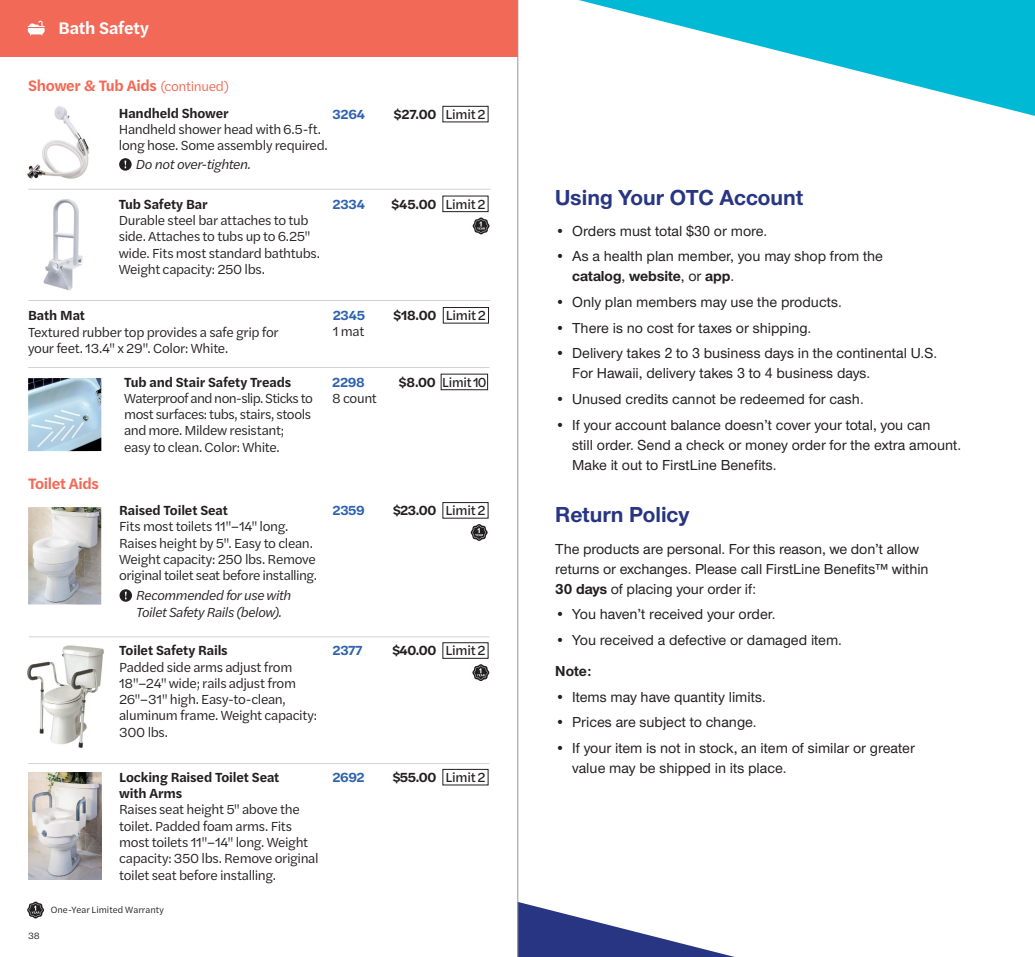
<style>
.page{position:relative;width:1035px;height:957px;background:#fff}
.page>*{position:absolute;margin:0;border:0;box-sizing:border-box;transform-origin:0 0}
.t1{font:700 22.5px "UHC Sans";color:#283582}
.t2{font:600 17.5px "Halyard Text";letter-spacing:-.01em;color:#fff}
.t3{font:600 15.75px "Halyard Text";letter-spacing:-.025em;color:#f26a57}
.t4{font:500 15px/20px "UHC Sans";color:#231f20}
.t5{font:700 15px "UHC Sans";color:#231f20}
.t6{font:13.75px/16.2px "Halyard Text";letter-spacing:-.025em;color:#231f20}
.t7{font:600 13.75px "Halyard Text";letter-spacing:-.01em;color:#231f20}
.t8{font:italic 13.75px/16.2px "Halyard Text";letter-spacing:-.03em;color:#231f20}
.t9{font:600 13.75px "Halyard Text";letter-spacing:-.02em;color:#2e62ae}
.t10{font:13.75px "Halyard Text";letter-spacing:-.02em;color:#231f20;scale:.96 1}
.t11{font:9.5px "Halyard Text";letter-spacing:.005em;color:#231f20}
.s1{font-weight:400;font-size:13.75px}
.s2{font-weight:400}
.s3{font-weight:600}
.s4{font-weight:700}
</style>
<div class="page">
<div style="left:0;top:0;width:518px;height:56px;background:#f26a57"></div>
<svg style="left:28px;top:21px;width:17px;height:14px"></svg>
<svg style="left:27px;top:901px;width:17px;height:17px"></svg>
<div style="left:441px;top:374px;width:47px;height:16px;border:1px solid #231f20"></div>
<img style="left:28px;top:378px;width:73px;height:73px">
<hr style="left:28px;top:367px;width:461px;height:1px;background:#d1d2d4">
<svg style="left:119px;top:158px;width:13px;height:13px"></svg>
<div style="left:443px;top:106px;width:45px;height:16px;border:1px solid #231f20"></div>
<img style="left:28px;top:106px;width:61px;height:73px">
<hr style="left:28px;top:189px;width:462px;height:1px;background:#d1d2d4">
<div style="left:443px;top:196px;width:45px;height:16px;border:1px solid #231f20"></div>
<svg style="left:473px;top:217px;width:17px;height:17px"></svg>
<img style="left:43px;top:199px;width:40px;height:92px">
<div style="left:443px;top:307px;width:46px;height:16px;border:1px solid #231f20"></div>
<hr style="left:28px;top:300px;width:462px;height:1px;background:#d1d2d4">
<div style="left:443px;top:502px;width:45px;height:16px;border:1px solid #231f20"></div>
<svg style="left:471px;top:524px;width:17px;height:17px"></svg>
<img style="left:28px;top:507px;width:73px;height:97px">
<div style="left:120px;top:589px;width:12px;height:12px;background:#231f20;border-radius:50%"></div>
<svg style="left:125px;top:591px;width:2px;height:8px"></svg>
<hr style="left:29px;top:636px;width:460px;height:1px;background:#d1d2d4">
<div style="left:443px;top:642px;width:45px;height:16px;border:1px solid #231f20"></div>
<svg style="left:472px;top:664px;width:17px;height:17px"></svg>
<img style="left:27px;top:645px;width:77px;height:103px">
<div style="left:443px;top:769px;width:45px;height:16px;border:1px solid #231f20"></div>
<hr style="left:28px;top:763px;width:461px;height:1px;background:#d1d2d4">
<img style="left:28px;top:772px;width:73px;height:107px">
<svg style="left:579px;top:0;width:456px;height:116px"></svg>
<svg style="left:519px;top:902px;width:212px;height:54px"></svg>
<hr style="left:518px;top:0;width:1px;height:956px;background:#939598">
<p class="t2" style="left:59px;top:16px;width:92px">Bath Safety</p>
<p class="t3" style="left:28px;top:74px;width:202px">Shower &amp; Tub Aids <span class="s1">(continued)</span></p>
<p class="t7" style="left:119px;top:103px;width:111px">Handheld Shower</p>
<p class="t6" style="left:119px;top:121px;width:211px">Handheld shower head with 6.5-ft. long hose. Some assembly required.</p>
<p class="t8" style="left:135px;top:156px;width:117px">Do not over-tighten.</p>
<p class="t9" style="left:333px;top:104px;width:34px">3264</p>
<p class="t7" style="left:393px;top:104px;width:94px">$27.00 <span class="s2">Limit 2</span></p>
<p class="t7" style="left:119px;top:194px;width:90px">Tub Safety Bar</p>
<p class="t6" style="left:119px;top:211px;width:203px">Durable steel bar attaches to tub side. Attaches to tubs up to 6.25" wide. Fits most standard bathtubs.<br>Weight capacity: 250 lbs.</p>
<p class="t7" style="left:28px;top:305px;width:58px">Bath Mat</p>
<p class="t6" style="left:28px;top:323px;width:252px">Textured rubber top provides a safe grip for your feet. 13.4" x 29". Color: White.</p>
<p class="t3" style="left:28px;top:472px;width:72px">Toilet Aids</p>
<p class="t7" style="left:124px;top:371px;width:168px">Tub and Stair Safety Treads</p>
<p class="t6" style="left:124px;top:389px;width:190px">Waterproof and non-slip. Sticks to most surfaces: tubs, stairs, stools and more. Mildew resistant; easy to clean. Color: White.</p>
<p class="t7" style="left:119px;top:500px;width:110px">Raised Toilet Seat</p>
<p class="t6" style="left:119px;top:518px;width:199px">Fits most toilets 11"–14" long.<br>Raises height by 5". Easy to clean.<br>Weight capacity: 250 lbs. Remove original toilet seat before installing.</p>
<p class="t8" style="left:136px;top:586px;width:157px">Recommended for use with<br>Toilet Safety Rails (below).</p>
<p class="t9" style="left:333px;top:194px;width:34px">2334</p>
<p class="t7" style="left:391px;top:194px;width:96px">$45.00 <span class="s2">Limit 2</span></p>
<p class="t9" style="left:333px;top:305px;width:34px">2345</p>
<p class="t7" style="left:393px;top:305px;width:94px">$18.00 <span class="s2">Limit 2</span></p>
<p class="t6" style="left:333px;top:323px;width:33px">1 mat</p>
<p class="t9" style="left:332px;top:372px;width:34px">2298</p>
<p class="t10" style="left:398px;top:372px;width:93px"><span class="s3">$8.00</span> Limit 10</p>
<p class="t6" style="left:332px;top:389px;width:46px">8 count</p>
<p class="t9" style="left:333px;top:500px;width:34px">2359</p>
<p class="t7" style="left:393px;top:500px;width:94px">$23.00 <span class="s2">Limit 2</span></p>
<p class="t7" style="left:119px;top:640px;width:110px">Toilet Safety Rails</p>
<p class="t6" style="left:119px;top:658px;width:199px">Padded side arms adjust from<br>18"–24" wide; rails adjust from<br>26"–31" high. Easy-to-clean, aluminum frame. Weight capacity:<br>300 lbs.</p>
<p class="t7" style="left:119px;top:766px;width:162px">Locking Raised Toilet Seat</p>
<p class="t9" style="left:333px;top:767px;width:34px">2692</p>
<p class="t7" style="left:393px;top:767px;width:94px">$55.00 <span class="s2">Limit 2</span></p>
<p class="t7" style="left:119px;top:783px;width:64px">with Arms</p>
<p class="t6" style="left:119px;top:800px;width:201px">Raises seat height 5" above the toilet. Padded foam arms. Fits most toilets 11"–14" long. Weight capacity: 350 lbs. Remove original toilet seat before installing.</p>
<p class="t9" style="left:333px;top:640px;width:32px">2377</p>
<p class="t7" style="left:392px;top:640px;width:95px">$40.00 <span class="s2">Limit 2</span></p>
<p class="t11" style="left:28px;top:928px;width:13px">38</p>
<p class="t11" style="left:51px;top:902px;width:115px">One-Year Limited Warranty</p>
<h1 class="t1" style="left:555px;top:182px;width:249px">Using Your OTC Account</h1>
<p class="t4" style="left:555px;top:220px;width:214px">• Orders must total $30 or more.</p>
<p class="t4" style="left:572px;top:246px;width:312px;text-indent:-17px">• As a health plan member, you may shop from the <span class="s4">catalog</span>, <span class="s4">website</span>, or <span class="s4">app</span>.</p>
<p class="t4" style="left:555px;top:291px;width:288px">• Only plan members may use the products.</p>
<p class="t4" style="left:555px;top:317px;width:258px">• There is no cost for taxes or shipping.</p>
<p class="t4" style="left:572px;top:342px;width:366px;text-indent:-17px">• Delivery takes 2 to 3 business days in the continental U.S.<br>For Hawaii, delivery takes 3 to 4 business days.</p>
<p class="t4" style="left:555px;top:388px;width:310px">• Unused credits cannot be redeemed for cash.</p>
<p class="t4" style="left:572px;top:414px;width:391px;text-indent:-17px">• If your account balance doesn’t cover your total, you can<br>still order. Send a check or money order for the extra amount.<br>Make it out to FirstLine Benefits.</p>
<h1 class="t1" style="left:555px;top:499px;width:136px">Return Policy</h1>
<p class="t4" style="left:555px;top:538px;width:375px">The products are personal. For this reason, we don’t allow returns or exchanges. Please call FirstLine Benefits™ within<br><span class="s4">30 days</span> of placing your order if:</p>
<p class="t4" style="left:555px;top:603px;width:222px">• You haven’t received your order.</p>
<p class="t4" style="left:555px;top:629px;width:288px">• You received a defective or damaged item.</p>
<p class="t5" style="left:555px;top:661px;width:38px">Note:</p>
<p class="t4" style="left:555px;top:686px;width:212px">• Items may have quantity limits.</p>
<p class="t4" style="left:555px;top:711px;width:203px">• Prices are subject to change.</p>
<p class="t4" style="left:572px;top:737px;width:344px;text-indent:-17px">• If your item is not in stock, an item of similar or greater value may be shipped in its place.</p>
</div>
